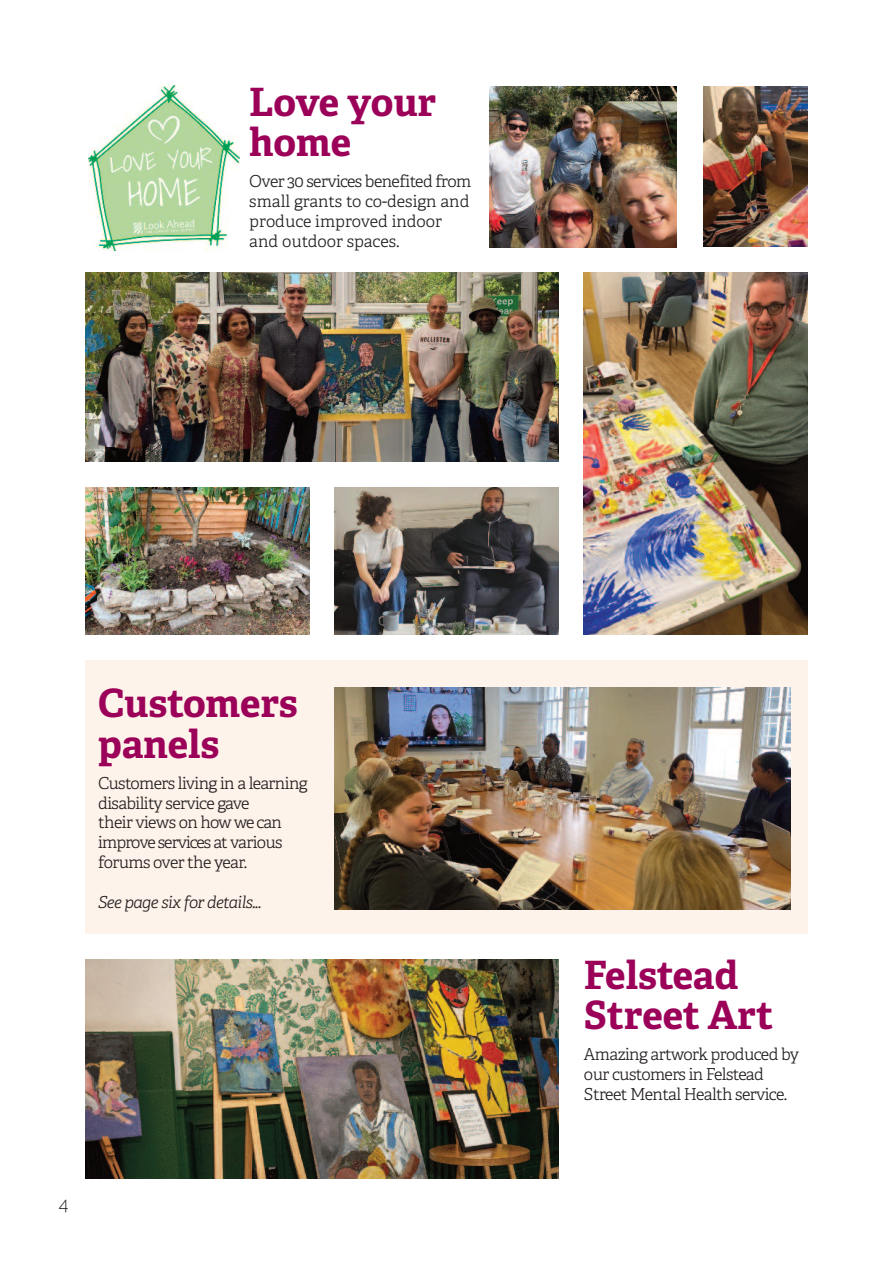
<style>
.page{position:relative;width:893px;height:1263px;background:#fff}
.page>*{position:absolute;margin:0;border:0;box-sizing:border-box;transform-origin:0 0}
.t1{font:700 39px/40.2px "Adelle";color:#9c0159}
.t2{font:300 18px "Raleway";color:#231f20}
.t3{font:300 16.5px/19.8px "Adelle";letter-spacing:-.035em;color:#231f20}
.t4{font:300 16.5px/19.8px "Adelle";letter-spacing:-.005em;color:#231f20}
.t5{font:italic 300 16.5px "Adelle";letter-spacing:-.035em;color:#231f20}
</style>
<div class="page">
<div style="left:85px;top:660px;width:723px;height:273px;background:#fef3ea"></div>
<img style="left:334px;top:688px;width:457px;height:221px">
<img style="left:85px;top:959px;width:473px;height:219px">
<img style="left:85px;top:273px;width:473px;height:189px">
<img style="left:85px;top:487px;width:224px;height:147px">
<img style="left:490px;top:87px;width:187px;height:160px">
<img style="left:703px;top:86px;width:105px;height:161px">
<img style="left:89px;top:85px;width:150px;height:165px">
<img style="left:584px;top:273px;width:224px;height:362px">
<img style="left:334px;top:487px;width:224px;height:147px">
<h1 class="t1" style="left:249px;top:86px;width:188px">Love your home</h1>
<p class="t4" style="left:249px;top:173px;width:224px">Over 30 services benefited from small grants to co-design and produce improved indoor and outdoor spaces.</p>
<h1 class="t1" style="left:98px;top:687px;width:201px">Customers panels</h1>
<p class="t3" style="left:98px;top:775px;width:211px">Customers living in a learning disability service gave<br>their views on how we can improve services at various forums over the year.</p>
<p class="t5" style="left:98px;top:896px;width:165px">See page six for details...</p>
<p class="t2" style="left:59px;top:1193px;width:11px">4</p>
<h1 class="t1" style="left:584px;top:959px;width:191px">Felstead<br>Street Art</h1>
<p class="t3" style="left:584px;top:1046px;width:217px">Amazing artwork produced by our customers in Felstead<br>Street Mental Health service.</p>
</div>
